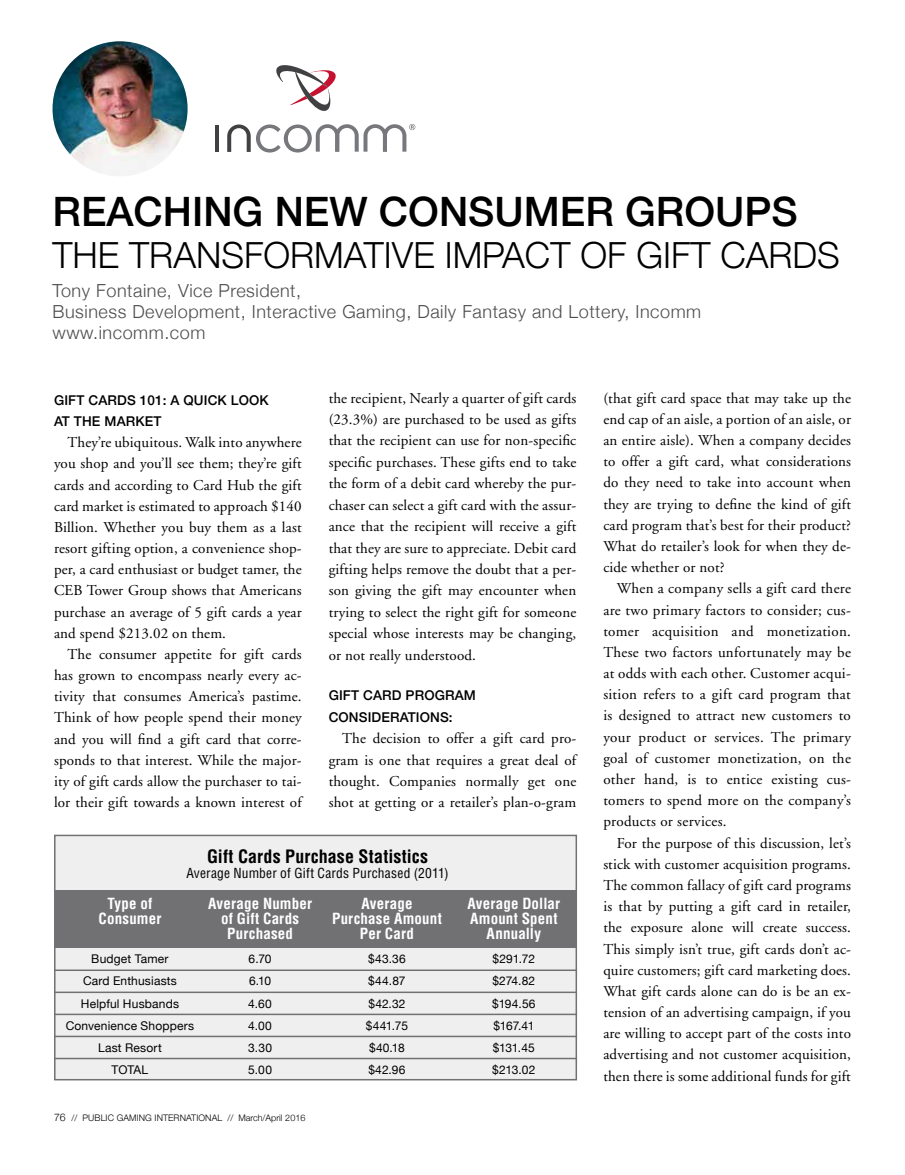
<style>
.page{position:relative;width:905px;height:1175px;background:#fff}
.page>*{position:absolute;margin:0;border:0;box-sizing:border-box;transform-origin:0 0}
.t1{font:500 40.5px "Helvetica Neue";color:#000}
.t2{font:300 36px "Helvetica Neue";color:#000}
.t3{font:300 18px/21px "Helvetica Neue";letter-spacing:.03em;color:#4d4d4f}
.t4{font:700 condensed 18px "Helvetica";letter-spacing:.005em;color:#000}
.t5{font:15px/21.1px "Adobe Garamond";letter-spacing:.01em;color:#000;text-align:justify}
.t6{font:700 condensed 15px/15px "Helvetica";letter-spacing:.01em;color:#fff;text-align:center}
.t7{font:500 13.5px/21.1px "Helvetica Neue";letter-spacing:.01em;color:#000}
.t8{font:condensed 13.5px "Helvetica";letter-spacing:.015em;color:#000}
.t9{font:12px/22px "Helvetica Neue";letter-spacing:.015em;color:#000;text-align:justify}
.t10{font:300 9px "Helvetica Neue";letter-spacing:.01em;color:#000}
.s1{font-size:10.5px}
</style>
<div class="page">
<hr style="left:215px;top:125px;width:4px;height:27px;background:#414042">
<svg style="left:227px;top:124px;width:188px;height:28px"></svg>
<svg style="left:276px;top:65px;width:60px;height:46px"></svg>
<div style="left:54px;top:834px;width:523px;height:246px;background:#efeff0;border:2px solid #717073"></div>
<hr style="left:55px;top:969px;width:522px;height:2px;background:#717073">
<hr style="left:55px;top:1013px;width:522px;height:2px;background:#717073">
<hr style="left:55px;top:991px;width:522px;height:2px;background:#717073">
<hr style="left:55px;top:1057px;width:522px;height:2px;background:#717073">
<hr style="left:55px;top:1035px;width:522px;height:2px;background:#717073">
<div style="left:55px;top:890px;width:522px;height:57px;background:#717073"></div>
<img style="left:52px;top:41px;width:136px;height:135px;border-radius:68px">
<h1 class="t1" style="left:52px;top:179px;width:746px">REACHING NEW CONSUMER GROUPS</h1>
<h2 class="t2" style="left:52px;top:226px;width:788px">THE TRANSFORMATIVE IMPACT OF GIFT CARDS</h2>
<p class="t3" style="left:52px;top:279px;width:650px">Tony Fontaine, Vice President,<br>Business Development, Interactive Gaming, Daily Fantasy and Lottery, Incomm www.incomm.com</p>
<p class="t7" style="left:54px;top:388px;width:216px">GIFT CARDS 101: A QUICK LOOK<br>AT THE MARKET</p>
<p class="t5" style="left:54px;top:432px;width:249px;text-indent:14px">They’re ubiquitous. Walk into anywhere you shop and you’ll see them; they’re gift cards and according to Card Hub the gift card market is estimated to approach $140<br>Billion. Whether you buy them as a last resort gifting option, a convenience shop&shy;per, a card enthusiast or budget tamer, the CEB Tower Group shows that Americans purchase an average of 5 gift cards a year and spend $213.02 on them.</p>
<p class="t5" style="left:54px;top:644px;width:249px;text-indent:14px">The consumer appetite for gift cards has grown to encompass nearly every ac&shy;tivity that consumes America’s pastime.<br>Think of how people spend their money and you will find a gift card that corre&shy;sponds to that interest. While the major&shy;ity of gift cards allow the purchaser to tai&shy;lor their gift towards a known interest of</p>
<p class="t5" style="left:328px;top:387px;width:249px">the recipient, Nearly a quarter of gift cards (23.3%) are purchased to be used as gifts that the recipient can use for non-specific specific purchases. These gifts end to take the form of a debit card whereby the pur&shy;chaser can select a gift card with the assur&shy;ance that the recipient will receive a gift that they are sure to appreciate. Debit card gifting helps remove the doubt that a per&shy;son giving the gift may encounter when trying to select the right gift for someone special whose interests may be changing, or not really understood.</p>
<p class="t7" style="left:328px;top:683px;width:149px">GIFT CARD PROGRAM<br>CONSIDERATIONS:</p>
<p class="t5" style="left:328px;top:728px;width:249px;text-indent:14px">The decision to offer a gift card pro&shy;gram is one that requires a great deal of thought. Companies normally get one shot at getting or a retailer’s plan-o-gram</p>
<p class="t4" style="left:207px;top:845px;width:222px">Gift Cards Purchase Statistics</p>
<p class="t8" style="left:186px;top:864px;width:264px">Average Number of Gift Cards Purchased (2011)</p>
<p class="t6" style="left:98px;top:895px;width:64px">Type of<br>Consumer</p>
<p class="t9" style="left:66px;top:948px;width:130px;text-align:center">Budget Tamer<br>Card Enthusiasts<br>Helpful Husbands<br>Convenience Shoppers<br>Last Resort<br>TOTAL</p>
<p class="t6" style="left:208px;top:895px;width:105px">Average Number of Gift Cards<br>Purchased</p>
<p class="t9" style="left:248px;top:948px;width:25px">6.70<br>6.10<br>4.60<br>4.00<br>3.30<br>5.00</p>
<p class="t10" style="left:54px;top:1110px;width:253px"><span class="s1">76</span> // PUBLIC GAMING INTERNATIONAL // March/April 2016</p>
<p class="t6" style="left:332px;top:895px;width:111px">Average<br>Purchase Amount<br>Per Card</p>
<p class="t9" style="left:366px;top:948px;width:44px;text-align:left">$43.36 $44.87 $42.32 $441.75 $40.18 $42.96</p>
<p class="t6" style="left:467px;top:895px;width:94px">Average Dollar<br>Amount Spent<br>Annually</p>
<p class="t9" style="left:492px;top:948px;width:45px">$291.72 $274.82 $194.56 $167.41 $131.45 $213.02</p>
<p class="t5" style="left:603px;top:387px;width:249px">(that gift card space that may take up the end cap of an aisle, a portion of an aisle, or an entire aisle). When a company decides to offer a gift card, what considerations do they need to take into account when they are trying to define the kind of gift card program that’s best for their product?<br>What do retailer’s look for when they de&shy;cide whether or not?</p>
<p class="t5" style="left:603px;top:578px;width:249px;text-indent:14px">When a company sells a gift card there are two primary factors to consider; cus&shy;tomer acquisition and monetization.<br>These two factors unfortunately may be at odds with each other. Customer acqui&shy;sition refers to a gift card program that is designed to attract new customers to your product or services. The primary goal of customer monetization, on the other hand, is to entice existing cus&shy;tomers to spend more on the company’s products or services.</p>
<p class="t5" style="left:603px;top:832px;width:249px;text-indent:14px">For the purpose of this discussion, let’s stick with customer acquisition programs.<br>The common fallacy of gift card programs is that by putting a gift card in retailer, the exposure alone will create success.<br>This simply isn’t true, gift cards don’t ac&shy;quire customers; gift card marketing does.<br>What gift cards alone can do is be an ex&shy;tension of an advertising campaign, if you are willing to accept part of the costs into advertising and not customer acquisition, then there is some additional funds for gift</p>
</div>
